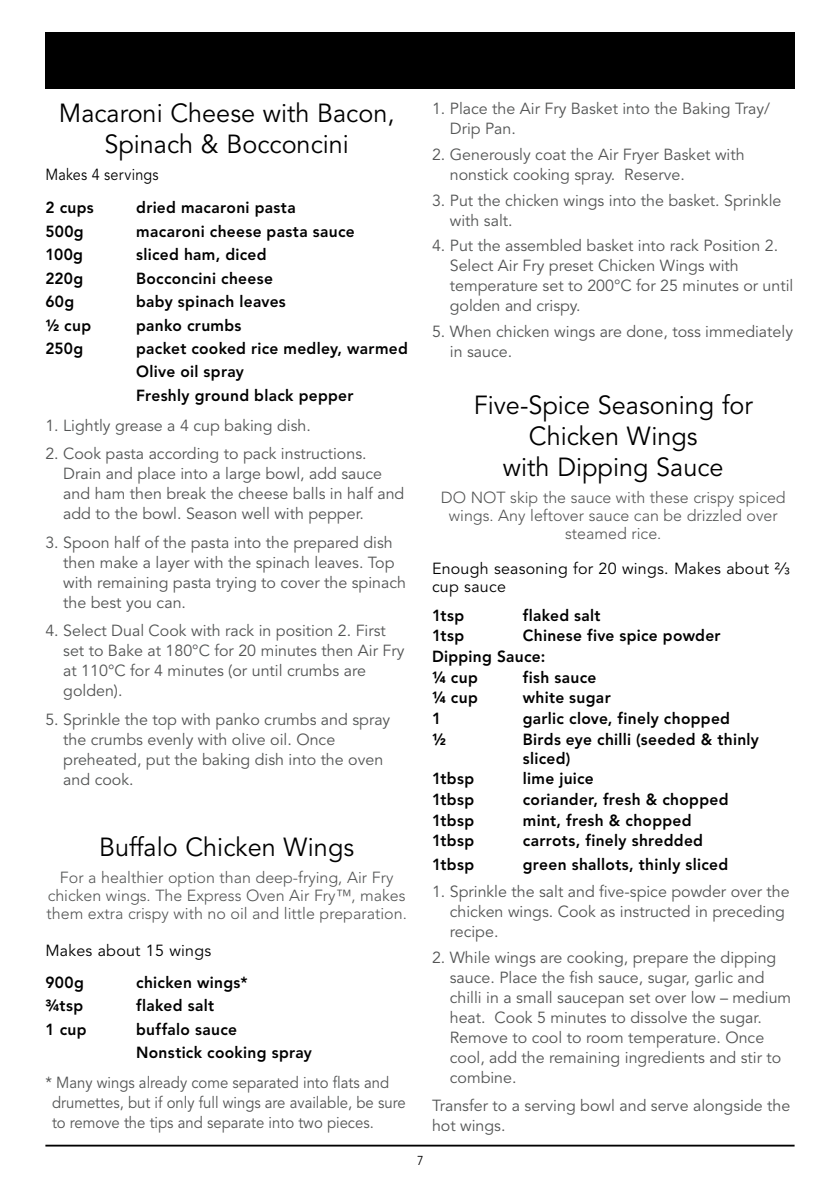
<style>
.page{position:relative;width:840px;height:1191px;background:#fff}
.page>*{position:absolute;margin:0;border:0;box-sizing:border-box;transform-origin:0 0}
.t1{font:26px/31.2px "Avenir LT Std";color:#000;text-align:center}
.t2{font:16px/20px "Avenir LT Std";color:#545555}
.t3{font:800 16px/23.4px "Avenir LT Std";letter-spacing:.02em;color:#000}
.t4{font:300 16px/18px "Avenir LT Std";color:#545555;text-align:center}
.t5{font:16px/20px "Avenir LT Std";color:#545555;scale:.93 1}
.t6{font:16px/18px "Avenir LT Std";letter-spacing:.015em;color:#000}
.t7{font:16px "Avenir LT Std";letter-spacing:.015em;color:#000;scale:.9 1}
.t8{font:12.8px "Avenir LT Std";color:#000;scale:.9 1}
</style>
<div class="page">
<hr style="left:45px;top:1144px;width:749px;height:2px;background:#000">
<div style="left:45px;top:32px;width:749px;height:57px;background:#000"></div>
<h1 class="t1" style="left:59px;top:98px;width:337px">Macaroni Cheese with Bacon,<br>Spinach &amp; Bocconcini</h1>
<p class="t7" style="left:45px;top:165px;width:127px">Makes 4 servings</p>
<p class="t3" style="left:45px;top:196px;width:50px">2 cups</p>
<p class="t3" style="left:136px;top:196px;width:161px">dried macaroni pasta</p>
<p class="t3" style="left:45px;top:219px;width:40px">500g</p>
<p class="t3" style="left:136px;top:219px;width:220px">macaroni cheese pasta sauce</p>
<p class="t3" style="left:45px;top:243px;width:39px">100g</p>
<p class="t3" style="left:136px;top:243px;width:132px">sliced ham, diced</p>
<p class="t3" style="left:45px;top:266px;width:39px">220g</p>
<p class="t3" style="left:136px;top:266px;width:138px">Bocconcini cheese</p>
<p class="t3" style="left:45px;top:290px;width:30px">60g</p>
<p class="t3" style="left:136px;top:290px;width:151px">baby spinach leaves</p>
<p class="t3" style="left:45px;top:313px;width:47px">1/2 cup</p>
<p class="t3" style="left:136px;top:313px;width:107px">panko crumbs</p>
<p class="t3" style="left:45px;top:337px;width:39px">250g</p>
<p class="t3" style="left:136px;top:337px;width:273px">packet cooked rice medley, warmed<br>Olive oil spray<br>Freshly ground black pepper</p>
<p class="t2" style="left:45px;top:416px;width:267px">1. Lightly grease a 4 cup baking dish.</p>
<p class="t2" style="left:63px;top:444px;width:342px;text-indent:-18px">2. Cook pasta according to pack instructions.<br>Drain and place into a large bowl, add sauce and ham then break the cheese balls in half and add to the bowl. Season well with pepper.</p>
<p class="t2" style="left:63px;top:533px;width:344px;text-indent:-18px">3. Spoon half of the pasta into the prepared dish then make a layer with the spinach leaves. Top with remaining pasta trying to cover the spinach the best you can.</p>
<p class="t2" style="left:63px;top:621px;width:342px;text-indent:-18px">4. Select Dual Cook with rack in position 2. First set to Bake at 180°C for 20 minutes then Air Fry at 110°C for 4 minutes (or until crumbs are golden).</p>
<p class="t2" style="left:63px;top:710px;width:328px;text-indent:-18px">5. Sprinkle the top with panko crumbs and spray the crumbs evenly with olive oil. Once preheated, put the baking dish into the oven and cook.</p>
<h1 class="t1" style="left:99px;top:832px;width:256px">Buffalo Chicken Wings</h1>
<p class="t4" style="left:46px;top:869px;width:361px">For a healthier option than deep-frying, Air Fry chicken wings. The Express Oven Air Fry™, makes them extra crispy with no oil and little preparation.</p>
<p class="t6" style="left:45px;top:941px;width:167px">Makes about 15 wings</p>
<p class="t3" style="left:45px;top:970px;width:40px">900g</p>
<p class="t3" style="left:136px;top:970px;width:113px">chicken wings*</p>
<p class="t3" style="left:45px;top:994px;width:39px">3/4tsp</p>
<p class="t3" style="left:136px;top:994px;width:79px">flaked salt</p>
<p class="t3" style="left:45px;top:1017px;width:43px">1 cup</p>
<p class="t3" style="left:136px;top:1017px;width:177px">buffalo sauce<br>Nonstick cooking spray</p>
<p class="t5" style="left:52px;top:1073px;width:381px;text-indent:-7px">* Many wings already come separated into flats and drumettes, but if only full wings are available, be sure to remove the tips and separate into two pieces.</p>
<p class="t8" style="left:417px;top:1153px;width:9px">7</p>
<p class="t2" style="left:449px;top:99px;width:321px;text-indent:-18px">1. Place the Air Fry Basket into the Baking Tray/<br>Drip Pan.</p>
<p class="t2" style="left:449px;top:145px;width:296px;text-indent:-18px">2. Generously coat the Air Fryer Basket with nonstick cooking spray. Reserve.</p>
<p class="t2" style="left:449px;top:190px;width:333px;text-indent:-18px">3. Put the chicken wings into the basket. Sprinkle with salt.</p>
<p class="t2" style="left:449px;top:236px;width:345px;text-indent:-18px">4. Put the assembled basket into rack Position 2.<br>Select Air Fry preset Chicken Wings with temperature set to 200°C for 25 minutes or until golden and crispy.</p>
<p class="t2" style="left:449px;top:322px;width:344px;text-indent:-18px">5. When chicken wings are done, toss immediately in sauce.</p>
<h1 class="t1" style="left:473px;top:390px;width:280px">Five-Spice Seasoning for<br>Chicken Wings<br>with Dipping Sauce</h1>
<p class="t4" style="left:440px;top:489px;width:346px">DO NOT skip the sauce with these crispy spiced wings. Any leftover sauce can be drizzled over steamed rice.</p>
<p class="t6" style="left:432px;top:559px;width:359px">Enough seasoning for 20 wings. Makes about ²⁄³ cup sauce</p>
<p class="t3" style="left:432px;top:603px;width:34px">1tsp</p>
<p class="t3" style="left:522px;top:603px;width:79px">flaked salt</p>
<p class="t3" style="left:432px;top:624px;width:34px">1tsp</p>
<p class="t3" style="left:432px;top:625px;width:290px;line-height:20.6px;text-indent:91px">Chinese five spice powder<br>Dipping Sauce:<br>1/4 cup</p>
<p class="t3" style="left:522px;top:665px;width:75px">fish sauce</p>
<p class="t3" style="left:432px;top:686px;width:47px">1/4 cup</p>
<p class="t3" style="left:522px;top:686px;width:89px">white sugar</p>
<p class="t3" style="left:432px;top:706px;width:11px">1</p>
<p class="t3" style="left:522px;top:706px;width:209px">garlic clove, finely chopped</p>
<p class="t3" style="left:432px;top:727px;width:15px">1/2</p>
<p class="t3" style="left:522px;top:729px;width:237px;line-height:19.2px">Birds eye chilli (seeded &amp; thinly sliced)</p>
<p class="t3" style="left:432px;top:767px;width:44px">1tbsp</p>
<p class="t3" style="left:522px;top:767px;width:72px">lime juice</p>
<p class="t3" style="left:432px;top:788px;width:44px">1tbsp</p>
<p class="t3" style="left:522px;top:788px;width:207px">coriander, fresh &amp; chopped</p>
<p class="t3" style="left:432px;top:808px;width:44px">1tbsp</p>
<p class="t3" style="left:522px;top:808px;width:170px">mint, fresh &amp; chopped</p>
<p class="t3" style="left:432px;top:829px;width:44px">1tbsp</p>
<p class="t3" style="left:522px;top:829px;width:182px">carrots, finely shredded</p>
<p class="t3" style="left:432px;top:852px;width:44px">1tbsp</p>
<p class="t3" style="left:522px;top:852px;width:207px">green shallots, thinly sliced</p>
<p class="t2" style="left:449px;top:882px;width:341px;text-indent:-18px">1. Sprinkle the salt and five-spice powder over the chicken wings. Cook as instructed in preceding recipe.</p>
<p class="t2" style="left:449px;top:947px;width:343px;text-indent:-18px">2. While wings are cooking, prepare the dipping sauce. Place the fish sauce, sugar, garlic and chilli in a small saucepan set over low – medium heat. Cook 5 minutes to dissolve the sugar.<br>Remove to cool to room temperature. Once cool, add the remaining ingredients and stir to combine.</p>
<p class="t2" style="left:432px;top:1096px;width:359px">Transfer to a serving bowl and serve alongside the hot wings.</p>
</div>
